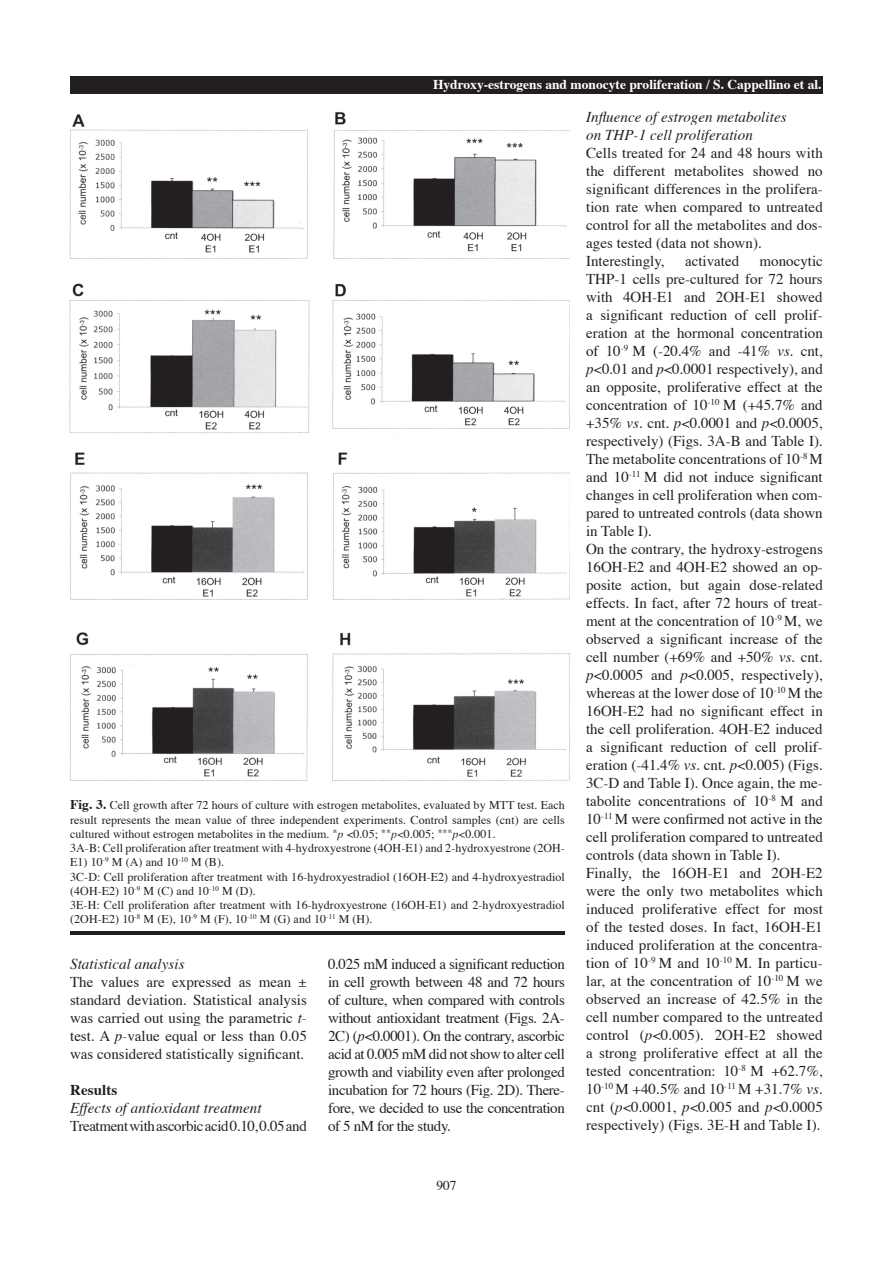
<style>
.page{position:relative;width:893px;height:1263px;background:#fff}
.page>*{position:absolute;margin:0;border:0;box-sizing:border-box;transform-origin:0 0}
.t1{font:15px/18px "Times";color:#231f20;text-align:justify}
.t2{font:italic 15px/18px "Times";letter-spacing:.005em;color:#231f20}
.t3{font:15px "Times";letter-spacing:-.025em;color:#231f20}
.t4{font:700 15px "Times";letter-spacing:.005em;color:#231f20}
.t5{font:700 13.5px "Times";color:#fff}
.t6{font:13.5px "Times";color:#231f20}
.t7{font:12px/14.2px "Times";letter-spacing:.005em;color:#231f20}
.s1{font-weight:700;font-size:13.5px}
.s2{font-style:italic}
</style>
<div class="page">
<div style="left:70px;top:77px;width:753px;height:17px;background:#231f20"></div>
<img style="left:69px;top:112px;width:501px;height:669px">
<hr style="left:70px;top:932px;width:495px;height:3px;background:#231f20">
<p class="t5" style="left:433px;top:71px;width:390px">Hydroxy-estrogens and monocyte proliferation / S. Cappellino et al.</p>
<p class="t7" style="left:70px;top:797px;width:496px"><span class="s1">Fig. 3.</span> Cell growth after 72 hours of culture with estrogen metabolites, evaluated by MTT test. Each result represents the mean value of three independent experiments. Control samples (cnt) are cells cultured without estrogen metabolites in the medium. <sup>*</sup><span class="s2">p</span> &lt;0.05; <sup>**</sup><span class="s2">p</span>&lt;0.005; <sup>***</sup><span class="s2">p</span>&lt;0.001.<br>3A-B: Cell proliferation after treatment with 4-hydroxyestrone (4OH-E1) and 2-hydroxyestrone (2OH-E1) 10<sup>-9</sup> M (A) and 10<sup>-10</sup> M (B).<br>3C-D: Cell proliferation after treatment with 16-hydroxyestradiol (16OH-E2) and 4-hydroxyestradiol (4OH-E2) 10<sup>-9</sup> M (C) and 10<sup>-10</sup> M (D).<br>3E-H: Cell proliferation after treatment with 16-hydroxyestrone (16OH-E1) and 2-hydroxyestradiol (2OH-E2) 10<sup>-8</sup> M (E), 10<sup>-9</sup> M (F), 10<sup>-10</sup> M (G) and 10<sup>-11</sup> M (H).</p>
<p class="t2" style="left:70px;top:953px;width:116px">Statistical analysis</p>
<p class="t1" style="left:70px;top:971px;width:238px">The values are expressed as mean ± standard deviation. Statistical analysis was carried out using the parametric <span class="s2">t&shy;</span>test. A <span class="s2">p</span>-value equal or less than 0.05 was considered statistically significant.</p>
<p class="t4" style="left:70px;top:1075px;width:49px">Results</p>
<p class="t2" style="left:70px;top:1097px;width:193px">Effects of antioxidant treatment</p>
<p class="t3" style="left:70px;top:1111px;width:238px">Treatment with ascorbic acid 0.10, 0.05 and</p>
<p class="t1" style="left:328px;top:953px;width:238px">0.025 mM induced a significant reduction in cell growth between 48 and 72 hours of culture, when compared with controls without antioxidant treatment (Figs. 2A-2C) (<span class="s2">p</span>&lt;0.0001). On the contrary, ascorbic acid at 0.005 mM did not show to alter cell growth and viability even after prolonged incubation for 72 hours (Fig. 2D). There&shy;fore, we decided to use the concentration of 5 nM for the study.</p>
<p class="t6" style="left:436px;top:1173px;width:22px">907</p>
<p class="t2" style="left:586px;top:107px;width:202px">Influence of estrogen metabolites on THP-1 cell proliferation</p>
<p class="t1" style="left:586px;top:142px;width:238px;text-align:left">Cells treated for 24 and 48 hours with the different metabolites showed no significant differences in the prolifera&shy;tion rate when compared to untreated control for all the metabolites and dos&shy;ages tested (data not shown).<br>Interestingly,</p>
<p class="t1" style="left:685px;top:250px;width:56px">activated</p>
<p class="t1" style="left:586px;top:250px;width:238px;text-align:left;text-indent:173px">monocytic THP-1 cells pre-cultured for 72 hours with 4OH-E1 and 2OH-E1 showed a significant reduction of cell prolif&shy;eration at the hormonal concentration of 10<sup>-9</sup> M (-20.4% and -41% <span class="s2">vs</span>. cnt, <span class="s2">p</span>&lt;0.01 and <span class="s2">p</span>&lt;0.0001 respectively), and an opposite, proliferative effect at the concentration of 10<sup>-10</sup> M (+45.7% and +35% <span class="s2">vs</span>. cnt. <span class="s2">p</span>&lt;0.0001 and <span class="s2">p</span>&lt;0.0005, respectively) (Figs. 3A-B and Table I).<br>The metabolite concentrations of 10<sup>-8</sup> M and 10<sup>-11</sup> M did not induce significant changes in cell proliferation when com&shy;pared to untreated controls (data shown in Table I).<br>On the contrary, the hydroxy-estrogens 16OH-E2 and 4OH-E2 showed an op&shy;posite action, but again dose-related effects. In fact, after 72 hours of treat&shy;ment at the concentration of 10<sup>-9</sup> M, we observed a significant increase of the cell number (+69% and +50% <span class="s2">vs</span>. cnt<span class="s2">. p</span>&lt;0.0005 and <span class="s2">p</span>&lt;0.005, respectively), whereas at the lower dose of 10<sup>-10</sup> M the 16OH-E2 had no significant effect in the cell proliferation. 4OH-E2 induced a significant reduction of cell prolif&shy;eration (-41.4% <span class="s2">vs</span>. cnt. <span class="s2">p</span>&lt;0.005) (Figs.<br>3C-D and Table I). Once again, the me&shy;tabolite concentrations of 10<sup>-8</sup> M and 10<sup>-11</sup> M were confirmed not active in the cell proliferation compared to untreated controls (data shown in Table I).<br>Finally, the 16OH-E1 and 2OH-E2 were the only two metabolites which induced proliferative effect for most of the tested doses. In fact, 16OH-E1 induced proliferation at the concentra&shy;tion of 10<sup>-9</sup> M and 10<sup>-10</sup> M. In particu&shy;lar, at the concentration of 10<sup>-10</sup> M we observed an increase of 42.5% in the cell number compared to the untreated control (<span class="s2">p</span>&lt;0.005). 2OH-E2 showed a strong proliferative effect at all the tested concentration: 10<sup>-8</sup> M +62.7%, 10<sup>-10</sup> M +40.5% and 10<sup>-11</sup> M +31.7% <span class="s2">vs</span>. cnt (<span class="s2">p</span>&lt;0.0001, <span class="s2">p</span>&lt;0.005 and <span class="s2">p</span>&lt;0.0005 respectively) (Figs. 3E-H and Table I).</p>
</div>
